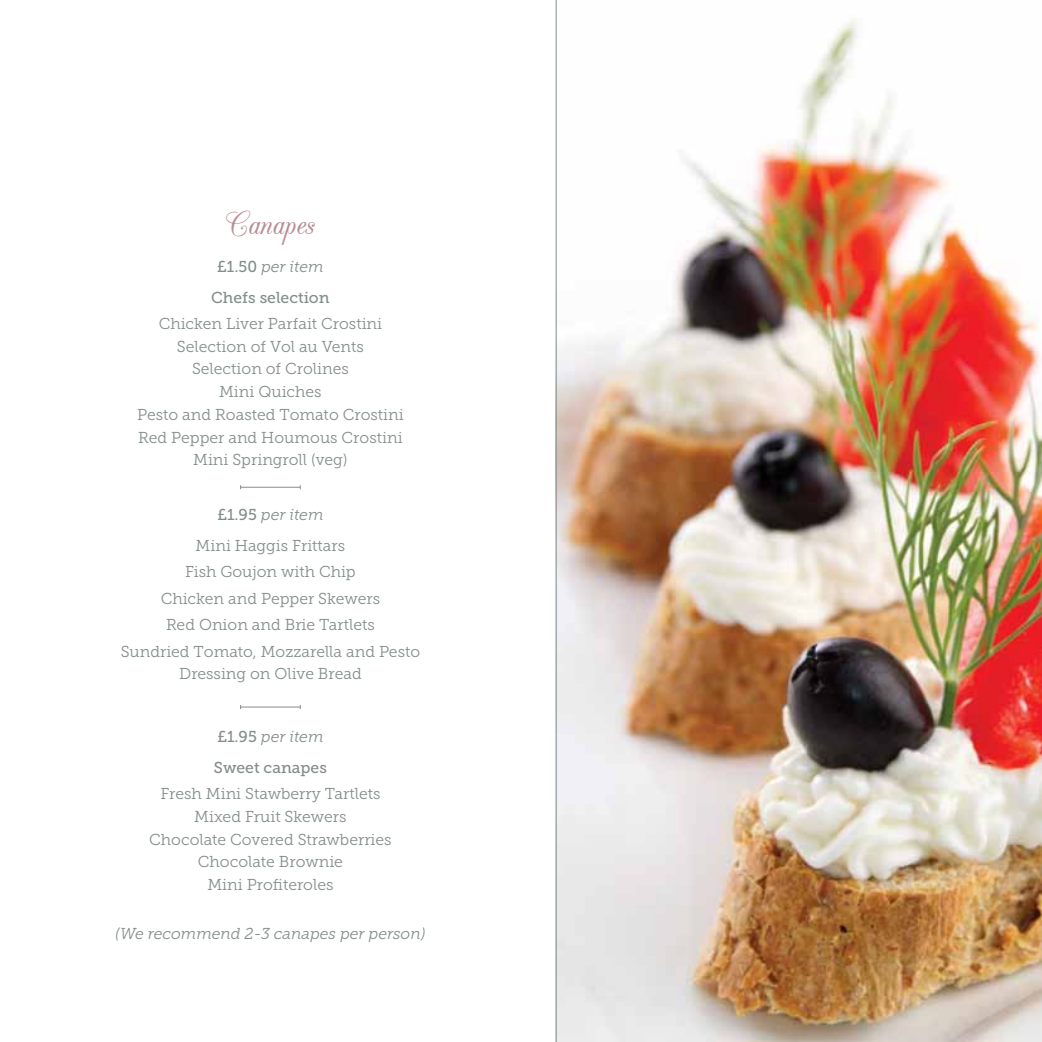
<style>
.page{position:relative;width:1042px;height:1042px;background:#fff}
.page>*{position:absolute;margin:0;border:0;box-sizing:border-box;transform-origin:0 0}
.t1{font:38.5px "CAC Champagne";color:#b98d94}
.t2{font:15.75px/22.8px "Museo Slab 300";color:#848d8c;text-align:center}
.t3{font:italic 15.75px "Museo Slab 300";color:#848d8c}
.t4{font:15.75px "Museo Slab 500";color:#848d8c}
.s1{font-family:"Museo Slab 500";font-style:normal}
.s2{font-family:"Museo Slab 500"}
.s3{font-style:italic}
</style>
<div class="page">
<img style="left:557px;top:18px;width:485px;height:1024px">
<hr style="left:556px;top:0;width:1px;height:1042px;background:#848d8c">
<hr style="left:241px;top:487px;width:59px;height:1px;background:#848d8c">
<hr style="left:241px;top:706px;width:59px;height:1px;background:#848d8c">
<h1 class="t1" style="left:226px;top:205px;width:90px">Canapes</h1>
<p class="t3" style="left:217px;top:258px;width:108px"><span class="s1">£1.50</span> per item</p>
<p class="t4" style="left:211px;top:288px;width:120px">Chefs selection</p>
<p class="t2" style="left:137px;top:312px;width:268px">Chicken Liver Parfait Crostini<br>Selection of Vol au Vents<br>Selection of Crolines<br>Mini Quiches<br>Pesto and Roasted Tomato Crostini<br>Red Pepper and Houmous Crostini<br>Mini Springroll (veg)</p>
<p class="t2" style="left:196px;top:500px;width:151px;line-height:30.3px"><span class="s2">£1.95</span> <span class="s3">per item<br></span>Mini Haggis Frittars</p>
<p class="t2" style="left:121px;top:558px;width:301px;line-height:26.4px">Fish Goujon with Chip<br>Chicken and Pepper Skewers<br>Red Onion and Brie Tartlets<br>Sundried Tomato, Mozzarella and Pesto</p>
<p class="t2" style="left:179px;top:662px;width:184px">Dressing on Olive Bread</p>
<p class="t3" style="left:217px;top:728px;width:108px"><span class="s1">£1.95</span> per item</p>
<p class="t4" style="left:214px;top:758px;width:114px">Sweet canapes</p>
<p class="t2" style="left:149px;top:782px;width:244px">Fresh Mini Stawberry Tartlets<br>Mixed Fruit Skewers<br>Chocolate Covered Strawberries<br>Chocolate Brownie<br>Mini Profiteroles</p>
<p class="t3" style="left:115px;top:925px;width:312px">(We recommend 2-3 canapes per person)</p>
</div>
